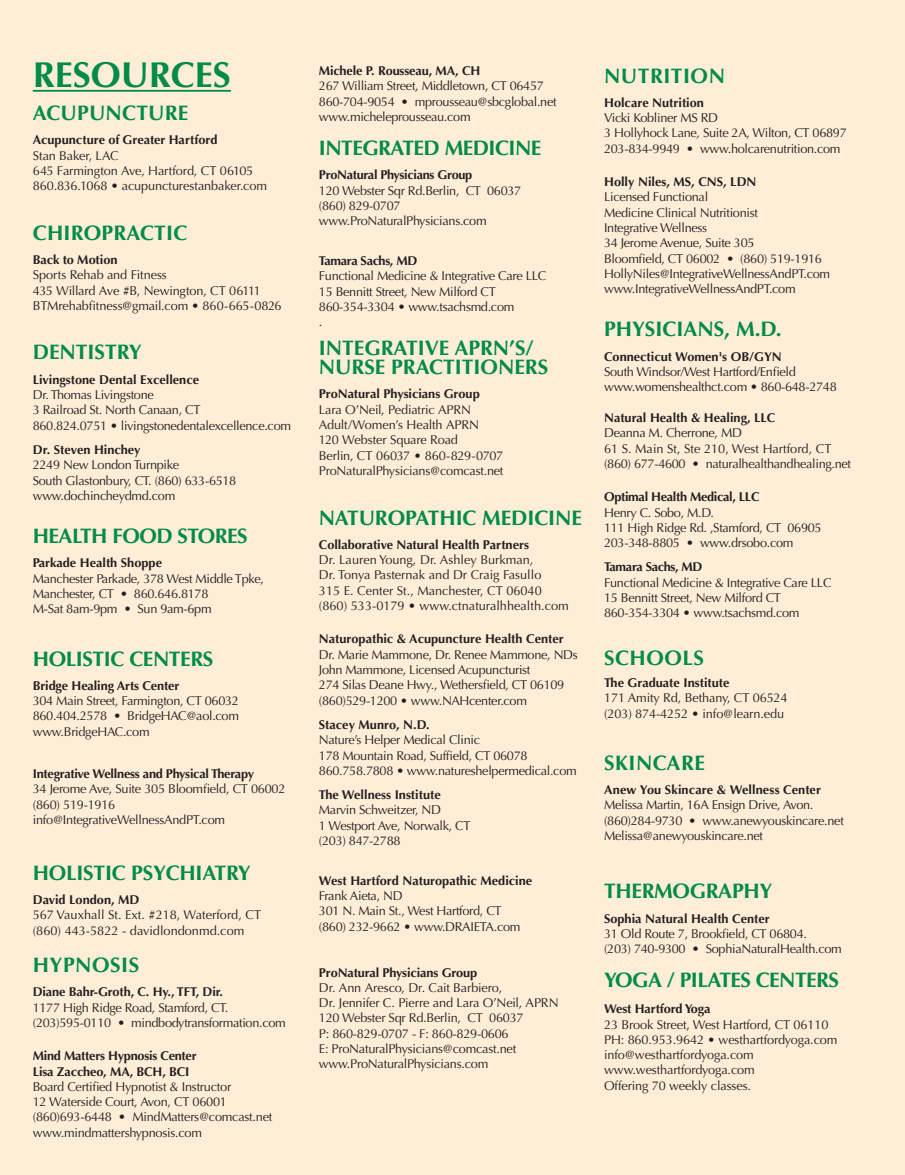
<style>
.page{position:relative;width:905px;height:1175px;background:#fff}
.page>*{position:absolute;margin:0;border:0;box-sizing:border-box;transform-origin:0 0}
.t1{font:700 36px "Optima";color:#008b46}
.t2{font:700 21px/19.5px "Optima";letter-spacing:-.005em;color:#008b46}
.t3{font:700 21px "Optima";letter-spacing:-.025em;color:#008b46}
.t4{font:700 21px "Optima";letter-spacing:.025em;color:#008b46}
.t5{font:12.75px/15.3px "Optima";letter-spacing:-.025em;color:#231f20}
.t6{font:700 12.75px "Optima";color:#231f20}
.t7{font:12.75px/15.3px "Optima";color:#231f20}
.t8{font:700 12.75px/15.3px "Optima";letter-spacing:-.02em;color:#231f20}
.t9{font:700 12.75px "Optima";letter-spacing:-.025em;color:#231f20}
</style>
<div class="page">
<div style="left:0;top:0;width:904px;height:1174px;background:#feedd7"></div>
<hr style="left:33px;top:90px;width:198px;height:2px;background:#008b46">
<h1 class="t1" style="left:33px;top:54px;width:199px">RESOURCES</h1>
<h2 class="t2" style="left:33px;top:103px;width:157px">ACUPUNCTURE</h2>
<p class="t6" style="left:33px;top:132px;width:186px">Acupuncture of Greater Hartford</p>
<p class="t5" style="left:33px;top:148px;width:236px">Stan Baker, LAC<br>645 Farmington Ave, Hartford, CT 06105<br>860.836.1068 • acupuncturestanbaker.com</p>
<h2 class="t2" style="left:33px;top:223px;width:156px">CHIROPRACTIC</h2>
<p class="t6" style="left:33px;top:252px;width:86px">Back to Motion</p>
<p class="t5" style="left:33px;top:267px;width:250px">Sports Rehab and Fitness<br>435 Willard Ave #B, Newington, CT 06111<br>BTMrehabfitness@gmail.com • 860-665-0826</p>
<h2 class="t2" style="left:33px;top:343px;width:110px">DENTISTRY</h2>
<p class="t6" style="left:33px;top:372px;width:168px">Livingstone Dental Excellence</p>
<p class="t5" style="left:33px;top:387px;width:260px">Dr. Thomas Livingstone<br>3 Railroad St. North Canaan, CT<br>860.824.0751 • livingstonedentalexcellence.com</p>
<p class="t6" style="left:33px;top:442px;width:109px">Dr. Steven Hinchey</p>
<p class="t5" style="left:33px;top:457px;width:205px">2249 New London Turnpike<br>South Glastonbury, CT. (860) 633-6518 www.dochincheydmd.com</p>
<h2 class="t3" style="left:33px;top:524px;width:216px">HEALTH FOOD STORES</h2>
<p class="t6" style="left:33px;top:555px;width:131px">Parkade Health Shoppe</p>
<p class="t5" style="left:33px;top:571px;width:233px">Manchester Parkade, 378 West Middle Tpke,<br>Manchester, CT • 860.646.8178<br>M-Sat 8am-9pm • Sun 9am-6pm</p>
<h2 class="t2" style="left:33px;top:649px;width:182px">HOLISTIC CENTERS</h2>
<p class="t6" style="left:33px;top:678px;width:148px">Bridge Healing Arts Center</p>
<p class="t5" style="left:33px;top:693px;width:208px;text-align:justify">304 Main Street, Farmington, CT 06032<br>860.404.2578 • BridgeHAC@aol.com www.BridgeHAC.com</p>
<p class="t8" style="left:33px;top:766px;width:223px">Integrative Wellness and Physical Therapy</p>
<p class="t5" style="left:33px;top:781px;width:254px">34 Jerome Ave, Suite 305 Bloomfield, CT 06002 (860) 519-1916 info@IntegrativeWellnessAndPT.com</p>
<h2 class="t2" style="left:33px;top:863px;width:219px">HOLISTIC PSYCHIATRY</h2>
<p class="t6" style="left:33px;top:892px;width:108px">David London, MD</p>
<p class="t7" style="left:33px;top:907px;width:230px">567 Vauxhall St. Ext. #218, Waterford, CT (860) 443-5822 - davidlondonmd.com</p>
<h2 class="t4" style="left:33px;top:952px;width:108px">HYPNOSIS</h2>
<p class="t6" style="left:33px;top:984px;width:192px">Diane Bahr-Groth, C. Hy., TFT, Dir.</p>
<p class="t5" style="left:33px;top:999px;width:254px">1177 High Ridge Road, Stamford, CT. (203)595-0110 • mindbodytransformation.com</p>
<p class="t8" style="left:33px;top:1048px;width:165px">Mind Matters Hypnosis Center<br>Lisa Zaccheo, MA, BCH, BCI</p>
<p class="t5" style="left:33px;top:1079px;width:241px">Board Certified Hypnotist &amp; Instructor<br>12 Waterside Court, Avon, CT 06001 (860)693-6448 • MindMatters@comcast.net www.mindmattershypnosis.com</p>
<p class="t6" style="left:319px;top:63px;width:163px">Michele P. Rousseau, MA, CH</p>
<p class="t5" style="left:319px;top:78px;width:239px">267 William Street, Middletown, CT 06457<br>860-704-9054 • mprousseau@sbcglobal.net www.micheleprousseau.com</p>
<h2 class="t3" style="left:319px;top:136px;width:224px">INTEGRATED MEDICINE</h2>
<p class="t9" style="left:319px;top:168px;width:155px">ProNatural Physicians Group</p>
<p class="t5" style="left:319px;top:183px;width:204px">120 Webster Sqr Rd.Berlin, CT 06037 (860) 829-0707 www.ProNaturalPhysicians.com</p>
<p class="t9" style="left:319px;top:253px;width:100px">Tamara Sachs, MD</p>
<p class="t5" style="left:319px;top:268px;width:229px">Functional Medicine &amp; Integrative Care LLC<br>15 Bennitt Street, New Milford CT<br>860-354-3304 • www.tsachsmd.com<br>.</p>
<h2 class="t2" style="left:319px;top:338px;width:231px">INTEGRATIVE APRN’S/<br>NURSE PRACTITIONERS</h2>
<p class="t6" style="left:319px;top:387px;width:162px">ProNatural Physicians Group</p>
<p class="t5" style="left:319px;top:402px;width:186px">Lara O’Neil, Pediatric APRN<br>Adult/Women’s Health APRN<br>120 Webster Square Road<br>Berlin, CT 06037 • 860-829-0707<br>ProNaturalPhysicians@comcast.net</p>
<h2 class="t2" style="left:319px;top:508px;width:264px">NATUROPATHIC MEDICINE</h2>
<p class="t6" style="left:319px;top:537px;width:212px">Collaborative Natural Health Partners</p>
<p class="t7" style="left:319px;top:552px;width:251px">Dr. Lauren Young, Dr. Ashley Burkman,<br>Dr. Tonya Pasternak and Dr Craig Fasullo<br>315 E. Center St., Manchester, CT 06040 (860) 533-0179 • www.ctnaturalhhealth.com</p>
<p class="t6" style="left:319px;top:631px;width:246px">Naturopathic &amp; Acupuncture Health Center</p>
<p class="t5" style="left:319px;top:647px;width:260px">Dr. Marie Mammone, Dr. Renee Mammone, NDs John Mammone, Licensed Acupuncturist<br>274 Silas Deane Hwy., Wethersfield, CT 06109 (860)529-1200 • www.NAHcenter.com</p>
<p class="t6" style="left:319px;top:717px;width:112px">Stacey Munro, N.D.</p>
<p class="t5" style="left:319px;top:732px;width:259px">Nature’s Helper Medical Clinic<br>178 Mountain Road, Suffield, CT 06078<br>860.758.7808 • www.natureshelpermedical.com</p>
<p class="t6" style="left:319px;top:787px;width:123px">The Wellness Institute</p>
<p class="t5" style="left:319px;top:802px;width:153px">Marvin Schweitzer, ND<br>1 Westport Ave, Norwalk, CT (203) 847-2788</p>
<p class="t6" style="left:319px;top:873px;width:215px">West Hartford Naturopathic Medicine</p>
<p class="t5" style="left:319px;top:888px;width:203px">Frank Aieta, ND<br>301 N. Main St., West Hartford, CT (860) 232-9662 • www.DRAIETA.com</p>
<p class="t6" style="left:319px;top:964px;width:160px">ProNatural Physicians Group</p>
<p class="t5" style="left:319px;top:980px;width:241px">Dr. Ann Aresco, Dr. Cait Barbiero,<br>Dr. Jennifer C. Pierre and Lara O’Neil, APRN 120 Webster Sqr Rd.Berlin, CT 06037<br>P: 860-829-0707 - F: 860-829-0606<br>E: ProNaturalPhysicians@comcast.net www.ProNaturalPhysicians.com</p>
<h2 class="t4" style="left:604px;top:63px;width:122px">NUTRITION</h2>
<p class="t6" style="left:604px;top:95px;width:101px">Holcare Nutrition</p>
<p class="t5" style="left:604px;top:110px;width:244px">Vicki Kobliner MS RD<br>3 Hollyhock Lane, Suite 2A, Wilton, CT 06897<br>203-834-9949 • www.holcarenutrition.com</p>
<p class="t6" style="left:604px;top:174px;width:154px">Holly Niles, MS, CNS, LDN</p>
<p class="t5" style="left:604px;top:190px;width:227px">Licensed Functional<br>Medicine Clinical Nutritionist<br>Integrative Wellness<br>34 Jerome Avenue, Suite 305<br>Bloomfield, CT 06002 • (860) 519-1916<br>HollyNiles@IntegrativeWellnessAndPT.com www.IntegrativeWellnessAndPT.com</p>
<h2 class="t2" style="left:604px;top:320px;width:179px">PHYSICIANS, M.D.</h2>
<p class="t6" style="left:604px;top:349px;width:179px">Connecticut Women's OB/GYN</p>
<p class="t5" style="left:604px;top:364px;width:234px">South Windsor/West Hartford/Enfield www.womenshealthct.com • 860-648-2748</p>
<p class="t6" style="left:604px;top:410px;width:173px">Natural Health &amp; Healing, LLC</p>
<p class="t5" style="left:604px;top:425px;width:248px">Deanna M. Cherrone, MD<br>61 S. Main St, Ste 210, West Hartford, CT (860) 677-4600 • naturalhealthandhealing.net</p>
<p class="t9" style="left:604px;top:489px;width:157px">Optimal Health Medical, LLC</p>
<p class="t5" style="left:604px;top:505px;width:219px">Henry C. Sobo, M.D.<br>111 High Ridge Rd. ,Stamford, CT 06905<br>203-348-8805 • www.drsobo.com</p>
<p class="t9" style="left:604px;top:559px;width:100px">Tamara Sachs, MD</p>
<p class="t5" style="left:604px;top:575px;width:229px">Functional Medicine &amp; Integrative Care LLC<br>15 Bennitt Street, New Milford CT<br>860-354-3304 • www.tsachsmd.com</p>
<h2 class="t4" style="left:604px;top:646px;width:101px">SCHOOLS</h2>
<p class="t6" style="left:604px;top:675px;width:127px">The Graduate Institute</p>
<p class="t5" style="left:604px;top:690px;width:185px">171 Amity Rd, Bethany, CT 06524 (203) 874-4252 • info@learn.edu</p>
<h2 class="t4" style="left:604px;top:750px;width:102px">SKINCARE</h2>
<p class="t6" style="left:604px;top:782px;width:218px">Anew You Skincare &amp; Wellness Center</p>
<p class="t5" style="left:604px;top:797px;width:241px">Melissa Martin, 16A Ensign Drive, Avon. (860)284-9730 • www.anewyouskincare.net<br>Melissa@anewyouskincare.net</p>
<h2 class="t2" style="left:604px;top:881px;width:170px">THERMOGRAPHY</h2>
<p class="t6" style="left:604px;top:910px;width:167px">Sophia Natural Health Center</p>
<p class="t5" style="left:604px;top:926px;width:239px">31 Old Route 7, Brookfield, CT 06804.<br>(203) 740-9300 • SophiaNaturalHealth.com</p>
<h2 class="t3" style="left:604px;top:968px;width:236px">YOGA / PILATES CENTERS</h2>
<p class="t6" style="left:604px;top:1001px;width:108px">West Hartford Yoga</p>
<p class="t5" style="left:604px;top:1016px;width:235px">23 Brook Street, West Hartford, CT 06110<br>PH: 860.953.9642 • westhartfordyoga.com info@westhartfordyoga.com www.westhartfordyoga.com<br>Offering 70 weekly classes.</p>
</div>
